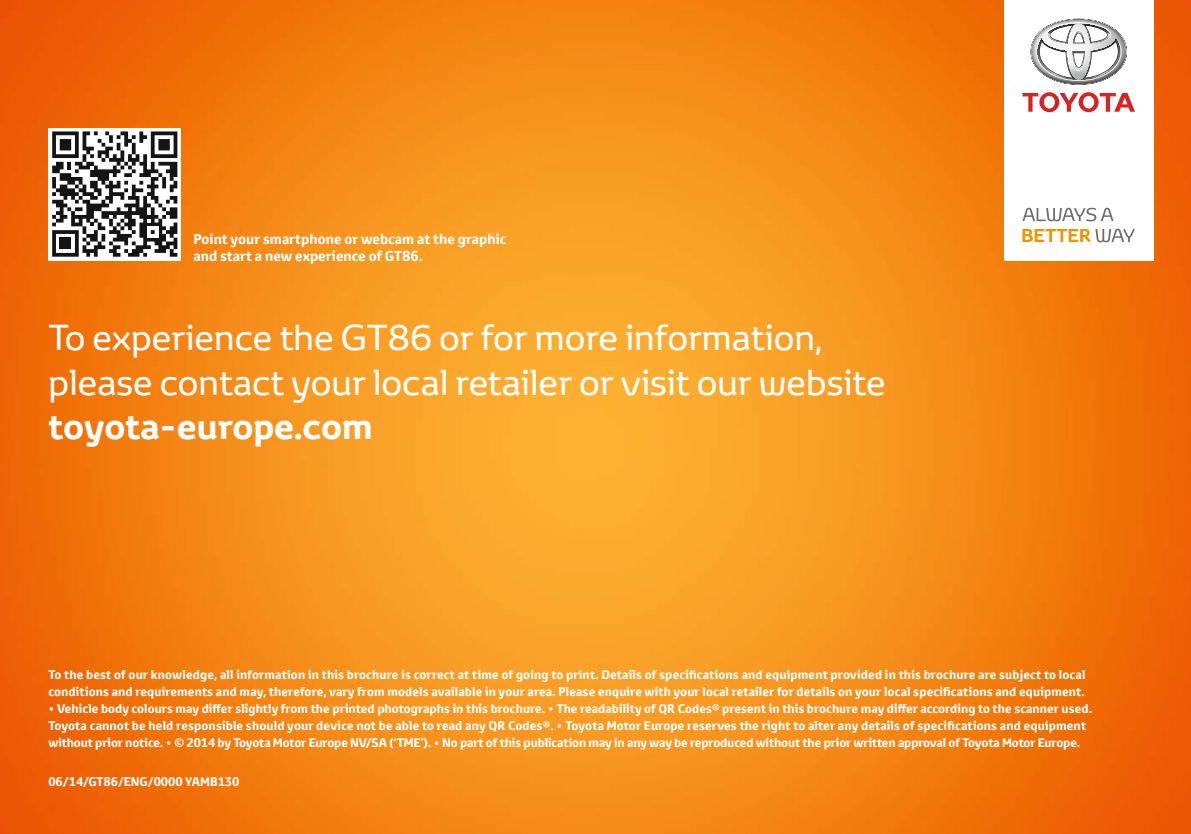
<style>
.page{position:relative;width:1191px;height:834px;background:#fff}
.page>*{position:absolute;margin:0;border:0;box-sizing:border-box;transform-origin:0 0}
.t1{font:35px/44.6px "Toyota Display";color:#fff}
.t2{font:700 35px "Toyota Display";color:#fff}
.t3{font:700 14px/16.8px "Toyota Text";color:#fff}
.t4{font:700 12.25px/16.8px "Toyota Text";letter-spacing:.01em;color:#fff}
</style>
<div class="page">
<img style="left:0;top:0;width:1191px;height:833px">
<div style="left:1003px;top:0;width:150px;height:260px;background:#fff"></div>
<svg style="left:1022px;top:92px;width:113px;height:20px"></svg>
<svg style="left:1030px;top:19px;width:97px;height:66px"></svg>
<svg style="left:1022px;top:208px;width:91px;height:13px"></svg>
<svg style="left:1022px;top:229px;width:112px;height:13px"></svg>
<div style="left:48px;top:128px;width:133px;height:132px;background:#fff"></div>
<svg style="left:52px;top:131px;width:125px;height:126px"></svg>
<p class="t3" style="left:193px;top:230px;width:314px">Point your smartphone or webcam at the graphic and start a new experience of GT86.</p>
<h1 class="t1" style="left:48px;top:314px;width:839px">To experience the GT86 or for more information, please contact your local retailer or visit our website</h1>
<h1 class="t2" style="left:48px;top:409px;width:326px">toyota-europe.com</h1>
<p class="t4" style="left:48px;top:666px;width:1038px">To the best of our knowledge, all information in this brochure is correct at time of going to print. Details of specifications and equipment provided in this brochure are subject to local conditions and requirements and may, therefore, vary from models available in your area. Please enquire with your local retailer for details on your local specifications and equipment.</p>
<p class="t4" style="left:48px;top:700px;width:1045px">• Vehicle body colours may differ slightly from the printed photographs in this brochure. • The readability of QR Codes® present in this brochure may differ according to the scanner used.<br>Toyota cannot be held responsible should your device not be able to read any QR Codes®. • Toyota Motor Europe reserves the right to alter any details of specifications and equipment without prior notice. • © 2014 by Toyota Motor Europe NV/SA (‘TME’). • No part of this publication may in any way be reproduced without the prior written approval of Toyota Motor Europe.</p>
<p class="t4" style="left:48px;top:772px;width:193px">06/14/GT86/ENG/0000 YAMB130</p>
</div>
